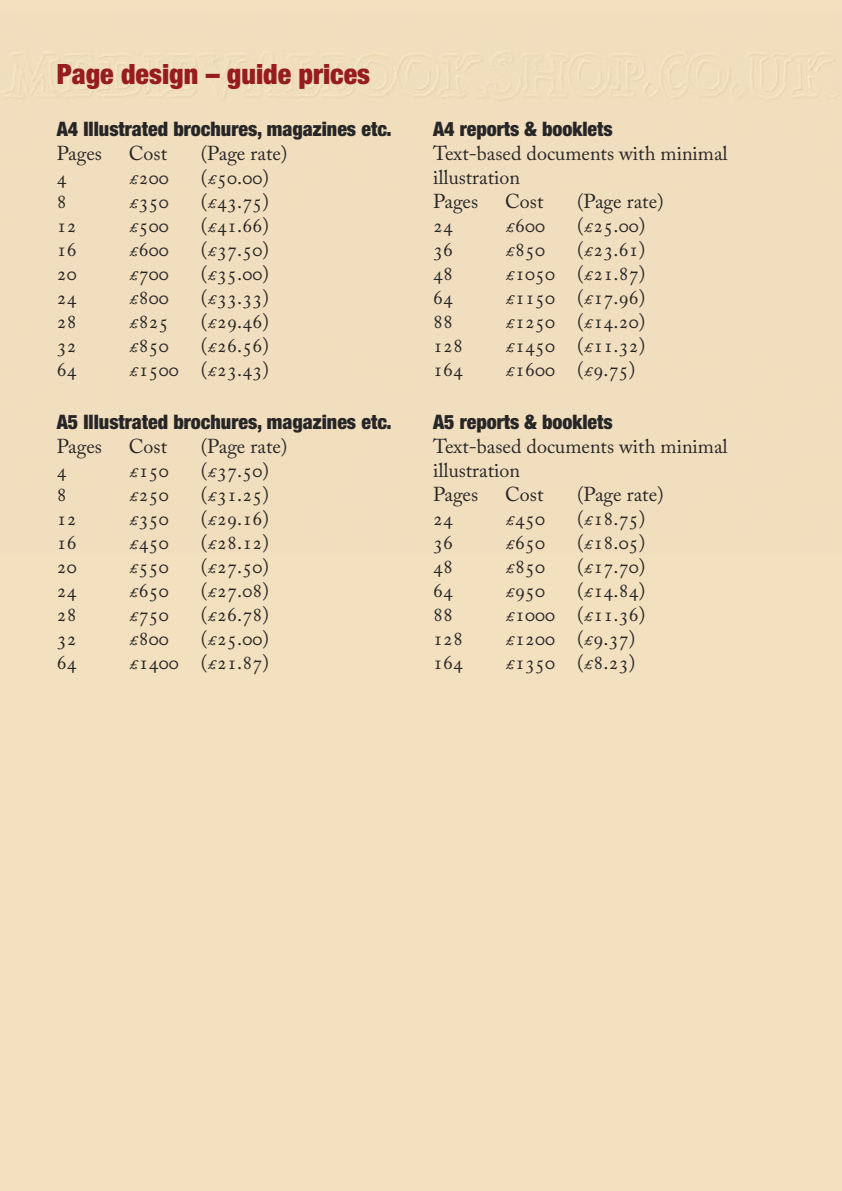
<style>
.page{position:relative;width:842px;height:1191px;background:#f2e0bf}
.page>*{position:absolute;margin:0;border:0;box-sizing:border-box;transform-origin:0 0}
.t1{font:900 condensed 28px "Helvetica Neue";color:#961c20}
.t2{font:20px/24px "Adobe Caslon Pro";color:#272627}
.t3{font:900 condensed 20px "Helvetica Neue";color:#272627}
</style>
<div class="page">
<h1 class="t1" style="left:57px;top:51px;width:315px">Page design – guide prices</h1>
<p class="t3" style="left:57px;top:112px;width:337px">A4 Illustrated brochures, magazines etc.</p>
<p class="t2" style="left:57px;top:144px;width:47px">Pages</p>
<p class="t2" style="left:129px;top:144px;width:40px">Cost</p>
<p class="t2" style="left:201px;top:144px;width:88px">(Page rate)</p>
<p class="t2" style="left:57px;top:168px;width:11px">4</p>
<p class="t2" style="left:129px;top:168px;width:41px">£200</p>
<p class="t2" style="left:201px;top:168px;width:70px">(£50.00)</p>
<p class="t2" style="left:57px;top:192px;width:11px">8</p>
<p class="t2" style="left:129px;top:192px;width:41px">£350</p>
<p class="t2" style="left:201px;top:192px;width:70px">(£43.75)</p>
<p class="t2" style="left:57px;top:216px;width:21px">12</p>
<p class="t2" style="left:129px;top:216px;width:41px">£500</p>
<p class="t2" style="left:201px;top:216px;width:70px">(£41.66)</p>
<p class="t2" style="left:57px;top:240px;width:21px">16</p>
<p class="t2" style="left:129px;top:240px;width:41px">£600</p>
<p class="t2" style="left:201px;top:240px;width:70px">(£37.50)</p>
<p class="t2" style="left:57px;top:264px;width:22px">20</p>
<p class="t2" style="left:129px;top:264px;width:41px">£700</p>
<p class="t2" style="left:201px;top:264px;width:70px">(£35.00)</p>
<p class="t2" style="left:57px;top:288px;width:21px">24</p>
<p class="t2" style="left:129px;top:288px;width:41px">£800</p>
<p class="t2" style="left:201px;top:288px;width:70px">(£33.33)</p>
<p class="t2" style="left:57px;top:312px;width:21px">28</p>
<p class="t2" style="left:129px;top:312px;width:41px">£825</p>
<p class="t2" style="left:201px;top:312px;width:70px">(£29.46)</p>
<p class="t2" style="left:57px;top:336px;width:21px">32</p>
<p class="t2" style="left:129px;top:336px;width:41px">£850</p>
<p class="t2" style="left:201px;top:336px;width:70px">(£26.56)</p>
<p class="t2" style="left:57px;top:360px;width:21px">64</p>
<p class="t2" style="left:129px;top:360px;width:142px">£1500 (£23.43)</p>
<p class="t3" style="left:57px;top:405px;width:337px">A5 Illustrated brochures, magazines etc.</p>
<p class="t2" style="left:57px;top:437px;width:47px">Pages</p>
<p class="t2" style="left:129px;top:437px;width:40px">Cost</p>
<p class="t2" style="left:201px;top:437px;width:88px">(Page rate)</p>
<p class="t2" style="left:57px;top:461px;width:11px">4</p>
<p class="t2" style="left:129px;top:461px;width:41px">£150</p>
<p class="t2" style="left:201px;top:461px;width:70px">(£37.50)</p>
<p class="t2" style="left:57px;top:485px;width:12px">8</p>
<p class="t2" style="left:129px;top:485px;width:41px">£250</p>
<p class="t2" style="left:201px;top:485px;width:70px">(£31.25)</p>
<p class="t2" style="left:57px;top:509px;width:21px">12</p>
<p class="t2" style="left:129px;top:509px;width:41px">£350</p>
<p class="t2" style="left:201px;top:509px;width:70px">(£29.16)</p>
<p class="t2" style="left:57px;top:533px;width:21px">16</p>
<p class="t2" style="left:129px;top:533px;width:41px">£450</p>
<p class="t2" style="left:201px;top:533px;width:70px">(£28.12)</p>
<p class="t2" style="left:57px;top:557px;width:22px">20</p>
<p class="t2" style="left:129px;top:557px;width:41px">£550</p>
<p class="t2" style="left:201px;top:557px;width:70px">(£27.50)</p>
<p class="t2" style="left:57px;top:581px;width:21px">24</p>
<p class="t2" style="left:129px;top:581px;width:41px">£650</p>
<p class="t2" style="left:201px;top:581px;width:70px">(£27.08)</p>
<p class="t2" style="left:57px;top:605px;width:21px">28</p>
<p class="t2" style="left:129px;top:605px;width:41px">£750</p>
<p class="t2" style="left:201px;top:605px;width:70px">(£26.78)</p>
<p class="t2" style="left:57px;top:629px;width:21px">32</p>
<p class="t2" style="left:129px;top:629px;width:41px">£800</p>
<p class="t2" style="left:201px;top:629px;width:70px">(£25.00)</p>
<p class="t2" style="left:57px;top:653px;width:21px">64</p>
<p class="t2" style="left:129px;top:653px;width:142px">£1400 (£21.87)</p>
<p class="t3" style="left:433px;top:112px;width:181px">A4 reports &amp; booklets</p>
<p class="t2" style="left:433px;top:144px;width:296px">Text-based documents with minimal illustration<br>Pages</p>
<p class="t2" style="left:505px;top:192px;width:40px">Cost</p>
<p class="t2" style="left:577px;top:192px;width:88px">(Page rate)</p>
<p class="t2" style="left:433px;top:216px;width:21px">24</p>
<p class="t2" style="left:505px;top:216px;width:41px">£600</p>
<p class="t2" style="left:577px;top:216px;width:70px">(£25.00)</p>
<p class="t2" style="left:433px;top:240px;width:21px">36</p>
<p class="t2" style="left:505px;top:240px;width:41px">£850</p>
<p class="t2" style="left:577px;top:240px;width:70px">(£23.61)</p>
<p class="t2" style="left:433px;top:264px;width:21px">48</p>
<p class="t2" style="left:505px;top:264px;width:142px">£1050 (£21.87)</p>
<p class="t2" style="left:433px;top:288px;width:21px">64</p>
<p class="t2" style="left:505px;top:288px;width:142px">£1150 (£17.96)</p>
<p class="t2" style="left:433px;top:312px;width:21px">88</p>
<p class="t2" style="left:505px;top:312px;width:142px">£1250 (£14.20)</p>
<p class="t2" style="left:433px;top:336px;width:31px">128</p>
<p class="t2" style="left:505px;top:336px;width:142px">£1450 (£11.32)</p>
<p class="t2" style="left:433px;top:360px;width:31px">164</p>
<p class="t2" style="left:505px;top:360px;width:132px">£1600 (£9.75)</p>
<p class="t3" style="left:433px;top:405px;width:181px">A5 reports &amp; booklets</p>
<p class="t2" style="left:433px;top:437px;width:296px">Text-based documents with minimal illustration<br>Pages</p>
<p class="t2" style="left:505px;top:485px;width:40px">Cost</p>
<p class="t2" style="left:577px;top:485px;width:88px">(Page rate)</p>
<p class="t2" style="left:433px;top:509px;width:21px">24</p>
<p class="t2" style="left:505px;top:509px;width:41px">£450</p>
<p class="t2" style="left:577px;top:509px;width:70px">(£18.75)</p>
<p class="t2" style="left:433px;top:533px;width:21px">36</p>
<p class="t2" style="left:505px;top:533px;width:41px">£650</p>
<p class="t2" style="left:577px;top:533px;width:70px">(£18.05)</p>
<p class="t2" style="left:433px;top:557px;width:21px">48</p>
<p class="t2" style="left:505px;top:557px;width:41px">£850</p>
<p class="t2" style="left:577px;top:557px;width:70px">(£17.70)</p>
<p class="t2" style="left:433px;top:581px;width:21px">64</p>
<p class="t2" style="left:505px;top:581px;width:41px">£950</p>
<p class="t2" style="left:577px;top:581px;width:70px">(£14.84)</p>
<p class="t2" style="left:433px;top:605px;width:21px">88</p>
<p class="t2" style="left:505px;top:605px;width:142px">£1000 (£11.36)</p>
<p class="t2" style="left:433px;top:629px;width:31px">128</p>
<p class="t2" style="left:505px;top:629px;width:132px">£1200 (£9.37)</p>
<p class="t2" style="left:433px;top:653px;width:31px">164</p>
<p class="t2" style="left:505px;top:653px;width:132px">£1350 (£8.23)</p>
</div>
